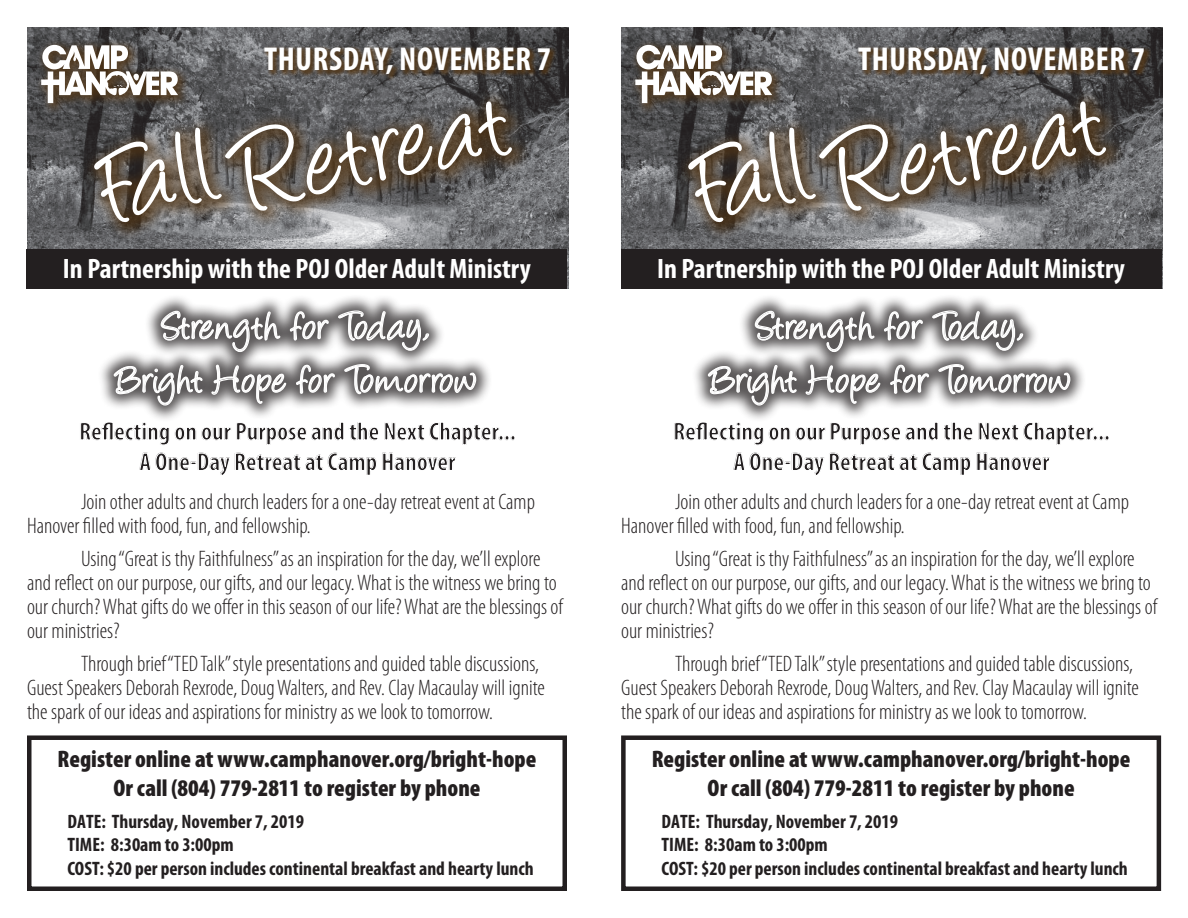
<style>
.page{position:relative;width:1188px;height:918px;background:#fff}
.page>*{position:absolute;margin:0;border:0;box-sizing:border-box;transform-origin:0 0}
.t1{font:120.3px "Angelina";color:#fff}
.t2{font:44.55px "Angelina";letter-spacing:.025em;color:#fff}
.t3{font:700 condensed 33.3px "Myriad Pro";letter-spacing:.02em;color:#fff}
.t4{font:700 condensed 28.2px "Myriad Pro";color:#fff}
.t5{font:700 condensed 25.5px "Myriad Pro";color:#231f20}
.t6{font:900 condensed 24px/28.8px "Myriad Pro";color:#231f20;text-align:center}
.t7{font:300 condensed 22.5px/24px "Myriad Pro";color:#231f20}
.t8{font:700 condensed 19.5px/23.4px "Myriad Pro";color:#231f20}
</style>
<div class="page">
<img style="left:27px;top:27px;width:541px;height:262px">
<div style="left:35px;top:39px;width:155px;height:76px;background:#533615;opacity:.8"></div>
<svg style="left:41px;top:45px;width:137px;height:58px"></svg>
<div style="left:262px;top:45px;width:295px;height:36px;background:#533615;opacity:.8"></div>
<div style="left:82px;top:116px;width:159px;height:125px;background:#533615;opacity:.8"></div>
<div style="left:213px;top:89px;width:318px;height:140px;background:#533615;opacity:.8"></div>
<div style="left:27px;top:249px;width:540px;height:40px;background:#231f20"></div>
<div style="left:97px;top:294px;width:396px;height:129px;background:#231f20;opacity:.75"></div>
<svg style="left:97px;top:310px;width:396px;height:113px"></svg>
<div style="left:27px;top:735px;width:540px;height:156px;border:4px solid #231f20"></div>
<img style="left:621px;top:27px;width:541px;height:262px">
<div style="left:629px;top:39px;width:155px;height:76px;background:#533615;opacity:.8"></div>
<svg style="left:635px;top:45px;width:137px;height:58px"></svg>
<div style="left:857px;top:45px;width:294px;height:36px;background:#533615;opacity:.8"></div>
<div style="left:676px;top:116px;width:159px;height:125px;background:#533615;opacity:.8"></div>
<div style="left:808px;top:89px;width:317px;height:140px;background:#533615;opacity:.8"></div>
<div style="left:621px;top:249px;width:540px;height:40px;background:#231f20"></div>
<div style="left:691px;top:294px;width:396px;height:129px;background:#231f20;opacity:.75"></div>
<svg style="left:691px;top:310px;width:396px;height:113px"></svg>
<div style="left:621px;top:735px;width:540px;height:156px;border:4px solid #231f20"></div>
<p class="t3" style="left:264px;top:38px;width:288px">THURSDAY, NOVEMBER 7</p>
<p class="t1" style="left:226px;top:128px;width:279px;rotate:-12deg">Retreat</p>
<p class="t1" style="left:92px;top:137px;width:118px;rotate:-12deg">Fall</p>
<p class="t4" style="left:63px;top:251px;width:469px">In Partnership with the POJ Older Adult Ministry</p>
<p class="t2" style="left:163px;top:308px;width:270px">Strength for Today,</p>
<p class="t2" style="left:117px;top:361px;width:362px">Bright Hope for Tomorrow</p>
<p class="t5" style="left:79px;top:415px;width:438px">Reflecting on our Purpose and the Next Chapter...</p>
<p class="t5" style="left:139px;top:446px;width:318px">A One-Day Retreat at Camp Hanover</p>
<p class="t7" style="left:27px;top:490px;width:509px;text-indent:54px">Join other adults and church leaders for a one-day retreat event at Camp<br>Hanover filled with food, fun, and fellowship.</p>
<p class="t7" style="left:27px;top:547px;width:537px;text-indent:54px">Using “Great is thy Faithfulness” as an inspiration for the day, we’ll explore and reflect on our purpose, our gifts, and our legacy. What is the witness we bring to our church? What gifts do we offer in this season of our life? What are the blessings of our ministries?</p>
<p class="t7" style="left:27px;top:652px;width:519px;text-indent:54px">Through brief “TED Talk” style presentations and guided table discussions,<br>Guest Speakers Deborah Rexrode, Doug Walters, and Rev. Clay Macaulay will ignite the spark of our ideas and aspirations for ministry as we look to tomorrow.</p>
<p class="t6" style="left:58px;top:745px;width:480px">Register online at www.camphanover.org/bright-hope<br>Or call (804) 779-2811 to register by phone</p>
<p class="t8" style="left:67px;top:809px;width:468px">DATE: Thursday, November 7, 2019<br>TIME: 8:30am to 3:00pm<br>COST: $20 per person includes continental breakfast and hearty lunch</p>
<p class="t3" style="left:858px;top:38px;width:288px">THURSDAY, NOVEMBER 7</p>
<p class="t1" style="left:820px;top:128px;width:279px;rotate:-12deg">Retreat</p>
<p class="t1" style="left:686px;top:137px;width:118px;rotate:-12deg">Fall</p>
<p class="t4" style="left:657px;top:251px;width:469px">In Partnership with the POJ Older Adult Ministry</p>
<p class="t2" style="left:757px;top:308px;width:270px">Strength for Today,</p>
<p class="t2" style="left:711px;top:361px;width:362px">Bright Hope for Tomorrow</p>
<p class="t5" style="left:673px;top:415px;width:438px">Reflecting on our Purpose and the Next Chapter...</p>
<p class="t5" style="left:734px;top:446px;width:318px">A One-Day Retreat at Camp Hanover</p>
<p class="t7" style="left:621px;top:490px;width:509px;text-indent:54px">Join other adults and church leaders for a one-day retreat event at Camp<br>Hanover filled with food, fun, and fellowship.</p>
<p class="t7" style="left:621px;top:547px;width:537px;text-indent:54px">Using “Great is thy Faithfulness” as an inspiration for the day, we’ll explore and reflect on our purpose, our gifts, and our legacy. What is the witness we bring to our church? What gifts do we offer in this season of our life? What are the blessings of our ministries?</p>
<p class="t7" style="left:621px;top:652px;width:519px;text-indent:54px">Through brief “TED Talk” style presentations and guided table discussions,<br>Guest Speakers Deborah Rexrode, Doug Walters, and Rev. Clay Macaulay will ignite the spark of our ideas and aspirations for ministry as we look to tomorrow.</p>
<p class="t6" style="left:652px;top:745px;width:480px">Register online at www.camphanover.org/bright-hope<br>Or call (804) 779-2811 to register by phone</p>
<p class="t8" style="left:662px;top:809px;width:468px">DATE: Thursday, November 7, 2019<br>TIME: 8:30am to 3:00pm<br>COST: $20 per person includes continental breakfast and hearty lunch</p>
</div>
